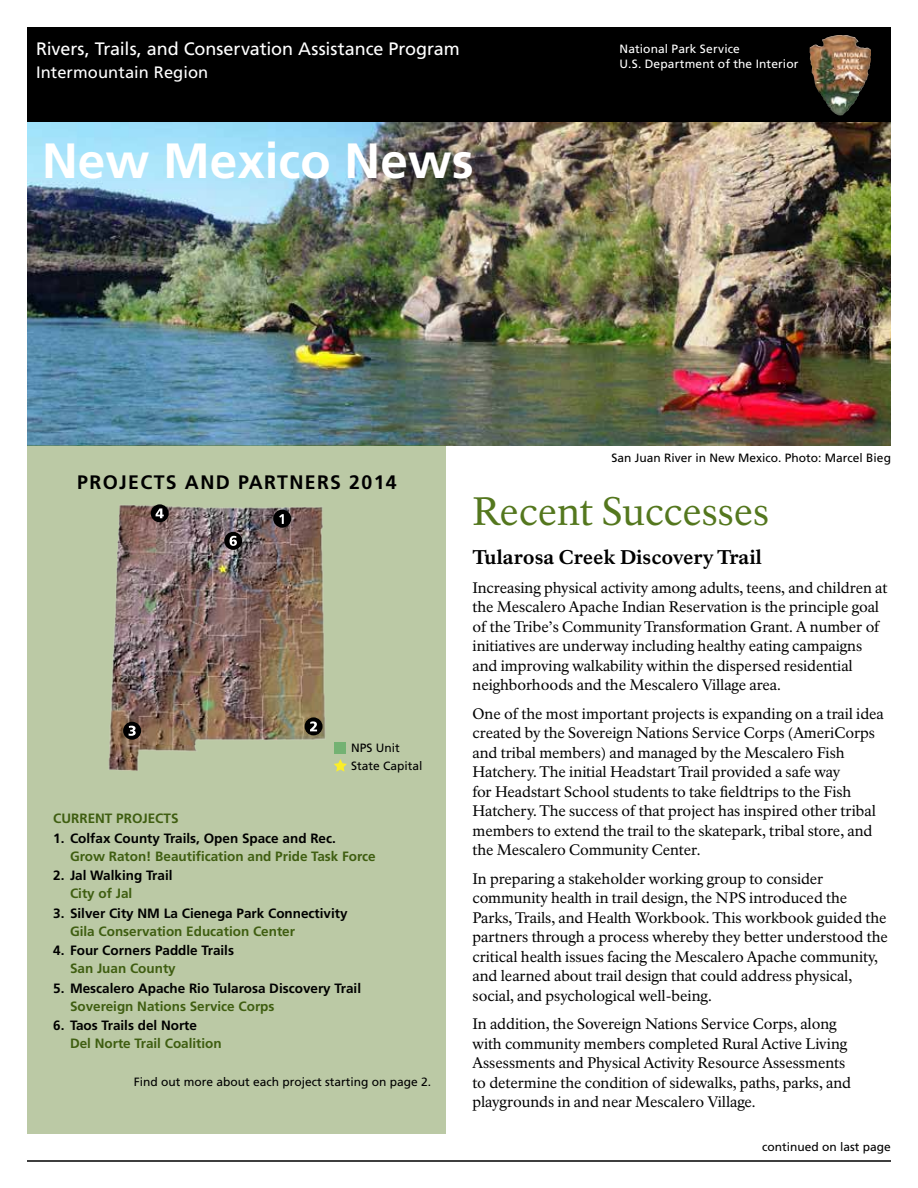
<style>
.page{position:relative;width:918px;height:1188px;background:#fff}
.page>*{position:absolute;margin:0;border:0;box-sizing:border-box;transform-origin:0 0}
.t1{font:700 49.5px "Frutiger LT Std";color:#fff}
.t2{font:39px "NPS Rawlinson OT";color:#54771e}
.t3{font:800 19.5px "NPS Rawlinson OT";letter-spacing:-.01em;color:#000}
.t4{font:700 19.5px "Frutiger LT Std";letter-spacing:.07em;color:#000}
.t5{font:18px "Frutiger LT Std";letter-spacing:-.005em;color:#fff}
.t6{font:16.5px "Frutiger LT Std";letter-spacing:.005em;color:#fff}
.t7{font:15px/19.5px "NPS Rawlinson OT";letter-spacing:-.005em;color:#000}
.t8{font:700 13.5px "Frutiger LT Std";color:#000}
.t9{font:700 13.5px "Frutiger LT Std";color:#3f5e11}
.t10{font:12px/18px "Frutiger LT Std";color:#000}
.t11{font:12px/15px "Frutiger LT Std";letter-spacing:.01em;color:#fff}
</style>
<div class="page">
<div style="left:27px;top:27px;width:864px;height:95px;background:#000"></div>
<img style="left:811px;top:36px;width:41px;height:78px">
<div style="left:808px;top:33px;width:64px;height:84px;border:2px solid #000"></div>
<hr style="left:27px;top:1160px;width:864px;height:2px;background:#000">
<img style="left:27px;top:122px;width:864px;height:323px">
<div style="left:27px;top:445px;width:419px;height:689px;background:#bbc9a5"></div>
<div style="left:334px;top:742px;width:12px;height:12px;background:#74b273"></div>
<svg style="left:334px;top:759px;width:13px;height:13px"></svg>
<img style="left:108px;top:505px;width:217px;height:266px">
<div style="left:273px;top:510px;width:18px;height:18px;background:#000;border-radius:50%"></div>
<svg style="left:279px;top:514px;width:5px;height:10px"></svg>
<div style="left:305px;top:717px;width:18px;height:18px;background:#000;border-radius:50%"></div>
<svg style="left:310px;top:721px;width:7px;height:10px"></svg>
<div style="left:123px;top:722px;width:18px;height:18px;background:#000;border-radius:50%"></div>
<svg style="left:129px;top:726px;width:7px;height:10px"></svg>
<div style="left:151px;top:504px;width:18px;height:18px;background:#000;border-radius:50%"></div>
<svg style="left:156px;top:508px;width:8px;height:10px"></svg>
<div style="left:224px;top:532px;width:18px;height:18px;background:#000;border-radius:50%"></div>
<svg style="left:230px;top:536px;width:7px;height:10px"></svg>
<p class="t5" style="left:36px;top:38px;width:425px">Rivers, Trails, and Conservation Assistance Program</p>
<p class="t6" style="left:36px;top:63px;width:174px">Intermountain Region</p>
<h1 class="t1" style="left:42px;top:131px;width:433px">New M exico News</h1>
<h3 class="t4" style="left:77px;top:471px;width:321px">Projects and Partners 2014</h3>
<p class="t11" style="left:620px;top:41px;width:181px">National Park Service<br>U.S. Department of the Interior</p>
<p class="t10" style="left:612px;top:448px;width:281px">San Juan River in New Mexico. Photo: Marcel Bieg</p>
<p class="t10" style="left:351px;top:739px;width:73px">NPS Unit<br>State Capital</p>
<p class="t9" style="left:53px;top:811px;width:10px">CURR</p>
<p class="t9" style="left:88px;top:811px;width:37px">ENT PROJ</p>
<p class="t9" style="left:148px;top:811px;width:16px">ECTS</p>
<p class="t8" style="left:53px;top:830px;width:284px">1. Colfax County Trails, Open Space and Rec.</p>
<p class="t9" style="left:70px;top:848px;width:307px">Grow Raton! Beautification and Pride Task Force</p>
<p class="t8" style="left:53px;top:868px;width:121px">2. Jal Walking Trail</p>
<p class="t9" style="left:70px;top:886px;width:64px">City of Jal</p>
<p class="t8" style="left:53px;top:905px;width:296px">3. Silver City NM La Cienega Park Connectivity</p>
<p class="t9" style="left:70px;top:923px;width:227px">Gila Conservation Education Center</p>
<p class="t8" style="left:53px;top:943px;width:182px">4. Four Corners Paddle Trails</p>
<p class="t9" style="left:70px;top:961px;width:107px">San Juan County</p>
<p class="t8" style="left:53px;top:980px;width:309px">5. Mescalero Apache Rio Tularosa Discovery Trail</p>
<p class="t9" style="left:70px;top:998px;width:206px">Sovereign Nations Service Corps</p>
<p class="t8" style="left:53px;top:1018px;width:145px">6. Taos Trails del Norte</p>
<p class="t9" style="left:70px;top:1036px;width:153px">Del Norte Trail Coalition</p>
<p class="t10" style="left:134px;top:1073px;width:299px">Find out more about each project starting on page 2.</p>
<h2 class="t2" style="left:472px;top:488px;width:298px">Recent Successes</h2>
<h3 class="t3" style="left:472px;top:546px;width:291px">Tularosa Creek Discovery Trail</h3>
<p class="t7" style="left:472px;top:578px;width:417px">Increasing physical activity among adults, teens, and children at the Mescalero Apache Indian Reservation is the principle goal of the Tribe’s Community Transformation Grant. A number of initiatives are underway including healthy eating campaigns and improving walkability within the dispersed residential neighborhoods and the Mescalero Village area.</p>
<p class="t7" style="left:472px;top:704px;width:413px">One of the most important projects is expanding on a trail idea created by the Sovereign Nations Service Corps (AmeriCorps and tribal members) and managed by the Mescalero Fish Hatchery. The initial Headstart Trail provided a safe way<br>for Headstart School students to take fieldtrips to the Fish Hatchery. The success of that project has inspired other tribal members to extend the trail to the skatepark, tribal store, and the Mescalero Community Center.</p>
<p class="t7" style="left:472px;top:869px;width:417px">In preparing a stakeholder working group to consider community health in trail design, the NPS introduced the Parks, Trails, and Health Workbook. This workbook guided the partners through a process whereby they better understood the critical health issues facing the Mescalero Apache community, and learned about trail design that could address physical, social, and psychological well-being.</p>
<p class="t7" style="left:472px;top:1015px;width:380px">In addition, the Sovereign Nations Service Corps, along with community members completed Rural Active Living Assessments and Physical Activity Resource Assessments to determine the condition of sidewalks, paths, parks, and playgrounds in and near Mescalero Village.</p>
<p class="t10" style="left:762px;top:1138px;width:130px">continued on last page</p>
</div>
